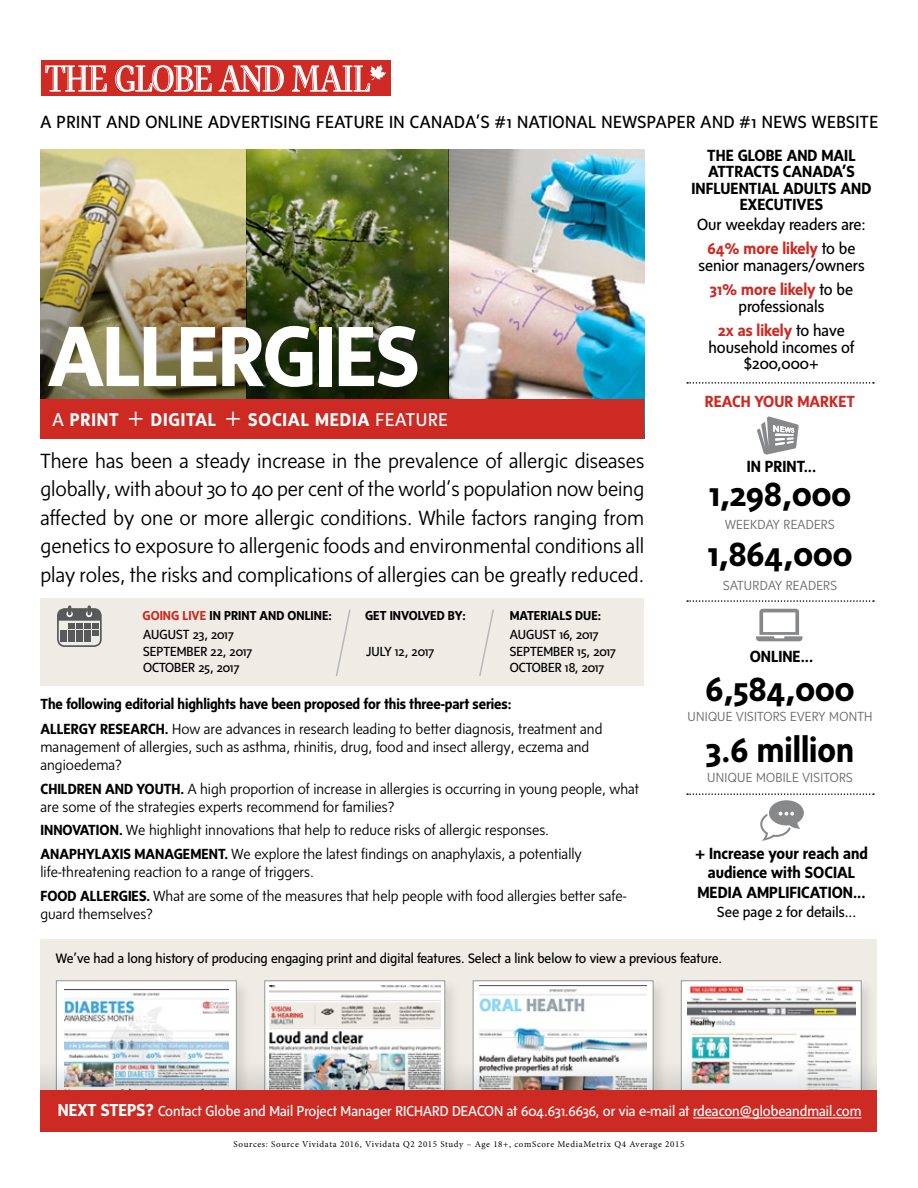
<style>
.page{position:relative;width:918px;height:1188px;background:#fff}
.page>*{position:absolute;margin:0;border:0;box-sizing:border-box;transform-origin:0 0}
.t1{font:700 87.15px "G Msans";letter-spacing:-.02em;color:#fff}
.t2{font:700 35.55px "G Msans";color:#000}
.t3{font:300 21px/28.5px "G Msans";color:#000;text-align:justify}
.t4{font:700 18.75px "G Msans";letter-spacing:.04em;color:#fff}
.t5{font:18px "G Msans";letter-spacing:.025em;color:#000}
.t6{font:700 16.5px/16.5px "G Msans";color:#000;text-align:center}
.t7{font:16.5px/24.3px "G Msans";color:#000;text-align:center}
.t8{font:700 16.5px "G Msans";color:#cc2a23}
.t9{font:300 15px/18px "G Msans";color:#000}
.t10{font:700 15px/24.8px "G Msans";letter-spacing:-.01em;color:#000}
.t11{font:15px "G Msans";color:#000}
.t12{font:14.7px "G Msans";color:#fff}
.t13{font:13.95px "G Msans";color:#000}
.t14{font:13.5px/16.5px "G Msans";color:#000}
.t15{font:300 13.5px "G Msans";letter-spacing:.02em;color:#6d6e71}
.t16{font:700 13.35px "G Msans";color:#000}
.t17{font:9px "Minion Pro";letter-spacing:.07em;color:#000}
.s1{font-weight:400}
.s2{font-weight:300;font-size:27.6px}
.s3{color:#cc2a23}
.s4{font-weight:300}
.s5{font-weight:700}
.s6{font-weight:700;color:#cc2a23}
.s7{font-weight:700;font-size:17.7px}
</style>
<div class="page">
<div style="left:40px;top:939px;width:838px;height:154px;background:#eeece4"></div>
<div style="left:55px;top:979px;width:197px;height:135px;background:#000;opacity:.1"></div>
<div style="left:56px;top:981px;width:180px;height:118px;background:#fff"></div>
<img style="left:64px;top:989px;width:164px;height:67px">
<div style="left:56px;top:981px;width:181px;height:119px;border:1px solid #939598"></div>
<div style="left:264px;top:979px;width:196px;height:135px;background:#000;opacity:.1"></div>
<div style="left:265px;top:981px;width:180px;height:118px;background:#fff"></div>
<img style="left:269px;top:985px;width:171px;height:71px">
<div style="left:472px;top:979px;width:196px;height:135px;background:#000;opacity:.1"></div>
<div style="left:473px;top:981px;width:180px;height:118px;background:#fff"></div>
<img style="left:479px;top:985px;width:167px;height:71px">
<div style="left:680px;top:979px;width:197px;height:135px;background:#000;opacity:.1"></div>
<div style="left:681px;top:981px;width:180px;height:118px;background:#fff"></div>
<img style="left:687px;top:986px;width:169px;height:70px">
<img style="left:40px;top:1056px;width:838px;height:35px">
<img style="left:40px;top:149px;width:206px;height:290px">
<img style="left:246px;top:149px;width:203px;height:53px">
<img style="left:449px;top:149px;width:195px;height:250px">
<div style="left:41px;top:399px;width:603px;height:40px;background:#cc2a23"></div>
<div style="left:41px;top:60px;width:350px;height:36px;background:#cf2a23"></div>
<svg style="left:45px;top:65px;width:341px;height:27px"></svg>
<div style="left:41px;top:598px;width:603px;height:88px;background:#eeece4"></div>
<svg style="left:336px;top:609px;width:15px;height:67px"></svg>
<svg style="left:479px;top:609px;width:15px;height:67px"></svg>
<div style="left:57px;top:608px;width:45px;height:39px;border:2px solid #58595b;border-radius:7px"></div>
<svg style="left:58px;top:607px;width:43px;height:35px"></svg>
<div style="left:40px;top:1091px;width:838px;height:41px;background:#cc2a23"></div>
<hr style="left:693px;top:1118px;width:169px;height:1px;background:#fff">
<img style="left:41px;top:202px;width:408px;height:197px">
<svg style="left:687px;top:600px;width:187px;height:2px"></svg>
<svg style="left:687px;top:382px;width:187px;height:2px"></svg>
<svg style="left:757px;top:416px;width:42px;height:39px"></svg>
<svg style="left:756px;top:609px;width:47px;height:32px"></svg>
<svg style="left:687px;top:793px;width:187px;height:48px"></svg>
<p class="t5" style="left:41px;top:112px;width:839px">A PRINT AND ONLINE ADVERTISING FEATURE IN CANADA’S #1 NATIONAL NEWSPAPER AND #1 NEWS WEBSITE</p>
<h1 class="t1" style="left:48px;top:307px;width:374px">ALLERGIES</h1>
<p class="t4" style="left:53px;top:409px;width:397px"><span class="s1">A</span> PRINT <span class="s2">+</span> DIGITAL <span class="s2">+</span> SOCIAL MEDIA <span class="s1">FEATURE</span></p>
<p class="t3" style="left:40px;top:446px;width:605px">There has been a steady increase in the prevalence of allergic diseases globally, with about 30 to 40 per cent of the world’s population now being affected by one or more allergic conditions. While factors ranging from genetics to exposure to allergenic foods and environmental conditions all play roles, the risks and complications of allergies can be greatly reduced.</p>
<p class="t16" style="left:143px;top:608px;width:191px"><span class="s3">GOING LIVE</span> IN PRINT AND ONLINE:</p>
<p class="t14" style="left:143px;top:626px;width:111px">AUGUST 23, 2017<br>SEPTEMBER 22, 2017<br>OCTOBER 25, 2017</p>
<p class="t14" style="left:510px;top:626px;width:108px">AUGUST 16, 2017<br>SEPTEMBER 15, 2017<br>OCTOBER 18, 2017</p>
<p class="t16" style="left:365px;top:608px;width:102px">GET INVOLVED BY:</p>
<p class="t16" style="left:510px;top:608px;width:93px">MATERIALS DUE:</p>
<p class="t14" style="left:366px;top:643px;width:70px">JULY 12, 2017</p>
<p class="t10" style="left:40px;top:692px;width:564px">The following editorial highlights have been proposed for this three-part series:<br>ALLERGY RESEARCH. <span class="s4">How are advances in research leading to better diagnosis, treatment and</span></p>
<p class="t9" style="left:40px;top:738px;width:550px">management of allergies, such as asthma, rhinitis, drug, food and insect allergy, eczema and angioedema?</p>
<p class="t9" style="left:40px;top:780px;width:600px"><span class="s5">CHILDREN AND YOUTH.</span> A high proportion of increase in allergies is occurring in young people, what are some of the strategies experts recommend for families?</p>
<p class="t9" style="left:40px;top:818px;width:543px;line-height:23.7px"><span class="s5">INNOVATION.</span> We highlight innovations that help to reduce risks of allergic responses.<br><span class="s5">ANAPHYLAXIS MANAGEMENT.</span> We explore the latest findings on anaphylaxis, a potentially</p>
<p class="t9" style="left:40px;top:860px;width:588px;line-height:23.7px">life-threatening reaction to a range of triggers.<br><span class="s5">FOOD ALLERGIES.</span> What are some of the measures that help people with food allergies better safe-</p>
<p class="t9" style="left:40px;top:905px;width:114px">guard themselves?</p>
<p class="t6" style="left:692px;top:147px;width:181px">THE GLOBE AND MAIL<br>ATTRACTS CANADA’S<br>INFLUENTIAL ADULTS AND<br>EXECUTIVES</p>
<p class="t7" style="left:697px;top:212px;width:170px">Our weekday readers are:<br><span class="s6">64% more likely</span> to be</p>
<p class="t7" style="left:698px;top:253px;width:168px">senior managers/owners<br><span class="s6">31% more likely</span> to be</p>
<p class="t7" style="left:718px;top:294px;width:128px">professionals<br><span class="s6">2x as likely</span> to have</p>
<p class="t7" style="left:708px;top:339px;width:148px;line-height:16.5px">household incomes of $200,000+</p>
<p class="t8" style="left:705px;top:392px;width:152px">REACH YOUR MARKET</p>
<p class="t6" style="left:747px;top:458px;width:71px">IN PRINT...</p>
<h2 class="t2" style="left:709px;top:473px;width:144px">1,298,000</h2>
<p class="t15" style="left:725px;top:517px;width:111px">WEEKDAY READERS</p>
<h2 class="t2" style="left:708px;top:534px;width:146px">1,864,000</h2>
<p class="t15" style="left:723px;top:578px;width:115px">SATURDAY READERS</p>
<p class="t6" style="left:750px;top:648px;width:65px">ONLINE...</p>
<h2 class="t2" style="left:706px;top:668px;width:151px">6,584,000</h2>
<p class="t15" style="left:688px;top:709px;width:187px">UNIQUE VISITORS EVERY MONTH</p>
<h2 class="t2" style="left:706px;top:730px;width:150px">3.6 million</h2>
<p class="t15" style="left:707px;top:770px;width:147px">UNIQUE MOBILE VISITORS</p>
<p class="t6" style="left:695px;top:843px;width:174px;line-height:19.5px">+ Increase your reach and audience with SOCIAL<br>MEDIA AMPLIFICATION...</p>
<p class="t11" style="left:717px;top:903px;width:140px">See page 2 for details...</p>
<p class="t13" style="left:56px;top:951px;width:668px">We’ve had a long history of producing engaging print and digital features. Select a link below to view a previous feature.</p>
<p class="t12" style="left:58px;top:1103px;width:805px"><span class="s7">NEXT STEPS?</span> Contact Globe and Mail Project Manager RICHARD DEACON at 604.631.6636, or via e-mail at rdeacon@globeandmail.com</p>
<p class="t17" style="left:234px;top:1138px;width:452px">Sources: Source Vividata 2016, Vividata Q2 2015 Study – Age 18+, comScore MediaMetrix Q4 Average 2015</p>
</div>
